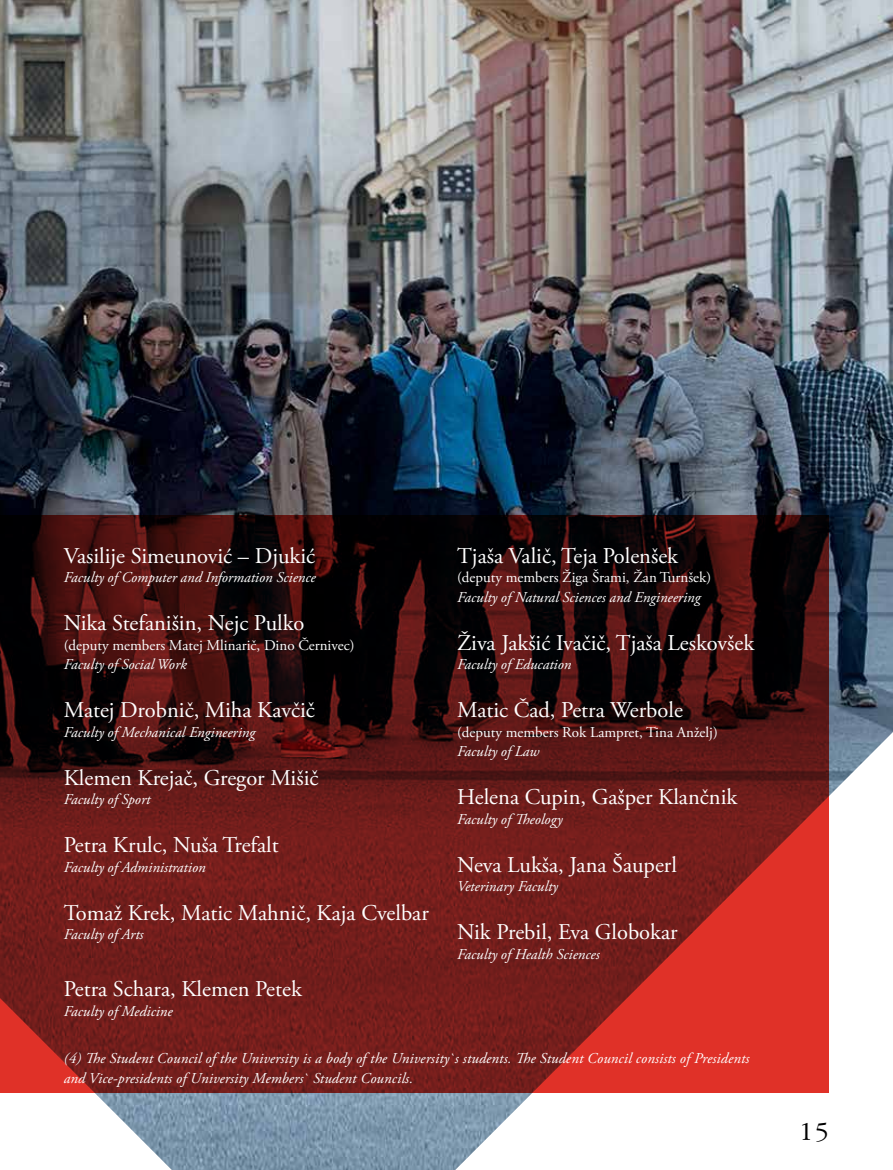
<style>
.page{position:relative;width:893px;height:1170px;background:#fff}
.page>*{position:absolute;margin:0;border:0;box-sizing:border-box;transform-origin:0 0}
.t1{font:24px "Garamond Light ITC";color:#000}
.t2{font:22.5px "Adobe Garamond Pro";color:#fff}
.t3{font:italic 15px/19.5px "Adobe Garamond Pro";color:#fff}
.t4{font:15px "Adobe Garamond Pro";color:#fff}
</style>
<div class="page">
<img style="left:0;top:0;width:893px;height:1169px">
<svg style="left:0;top:515px;width:829px;height:577px;background:#5e1715"></svg>
<h2 class="t2" style="left:64px;top:542px;width:253px">Vasilije Simeunović – Djukić</h2>
<p class="t3" style="left:64px;top:568px;width:253px">Faculty of Computer and Information Science</p>
<h2 class="t2" style="left:64px;top:609px;width:242px">Nika Stefanišin, Nejc Pulko</h2>
<p class="t4" style="left:64px;top:635px;width:292px">(deputy members Matej Mlinarič, Dino Černivec)</p>
<p class="t3" style="left:64px;top:655px;width:124px">Faculty of Social Work</p>
<h2 class="t2" style="left:64px;top:696px;width:253px">Matej Drobnič, Miha Kavčič</h2>
<p class="t3" style="left:64px;top:722px;width:193px">Faculty of Mechanical Engineering</p>
<h2 class="t2" style="left:64px;top:764px;width:256px">Klemen Krejač, Gregor Mišič</h2>
<p class="t3" style="left:64px;top:790px;width:88px">Faculty of Sport</p>
<h2 class="t2" style="left:64px;top:831px;width:216px">Petra Krulc, Nuša Trefalt</h2>
<p class="t3" style="left:64px;top:857px;width:143px">Faculty of Administration</p>
<h2 class="t2" style="left:64px;top:899px;width:367px">Tomaž Krek, Matic Mahnič, Kaja Cvelbar</h2>
<p class="t3" style="left:64px;top:925px;width:81px">Faculty of Arts</p>
<h2 class="t2" style="left:64px;top:975px;width:240px">Petra Schara, Klemen Petek</h2>
<p class="t3" style="left:64px;top:1001px;width:110px">Faculty of Medicine</p>
<h2 class="t2" style="left:457px;top:542px;width:223px">Tjaša Valič, Teja Polenšek</h2>
<p class="t4" style="left:457px;top:568px;width:256px">(deputy members Žiga Šrami, Žan Turnšek)</p>
<p class="t3" style="left:457px;top:587px;width:245px">Faculty of Natural Sciences and Engineering</p>
<h2 class="t2" style="left:457px;top:629px;width:299px">Živa Jakšić Ivačič, Tjaša Leskovšek</h2>
<p class="t3" style="left:457px;top:655px;width:116px">Faculty of Education</p>
<h2 class="t2" style="left:457px;top:696px;width:227px">Matic Čad, Petra Werbole</h2>
<p class="t4" style="left:457px;top:722px;width:262px">(deputy members Rok Lampret, Tina Anželj)</p>
<p class="t3" style="left:457px;top:742px;width:84px">Faculty of Law</p>
<h2 class="t2" style="left:457px;top:783px;width:282px">Helena Cupin, Gašper Klančnik</h2>
<p class="t3" style="left:457px;top:809px;width:107px">Faculty of Theology</p>
<h2 class="t2" style="left:457px;top:851px;width:221px">Neva Lukša, Jana Šauperl</h2>
<p class="t3" style="left:457px;top:877px;width:102px">Veterinary Faculty</p>
<h2 class="t2" style="left:457px;top:918px;width:222px">Nik Prebil, Eva Globokar</h2>
<p class="t3" style="left:457px;top:944px;width:144px">Faculty of Health Sciences</p>
<p class="t3" style="left:64px;top:1048px;width:687px">(4) The Student Council of the University is a body of the University`s students. The Student Council consists of Presidents and Vice-presidents of University Members` Student Councils.</p>
<h1 class="t1" style="left:799px;top:1117px;width:32px">15</h1>
</div>
